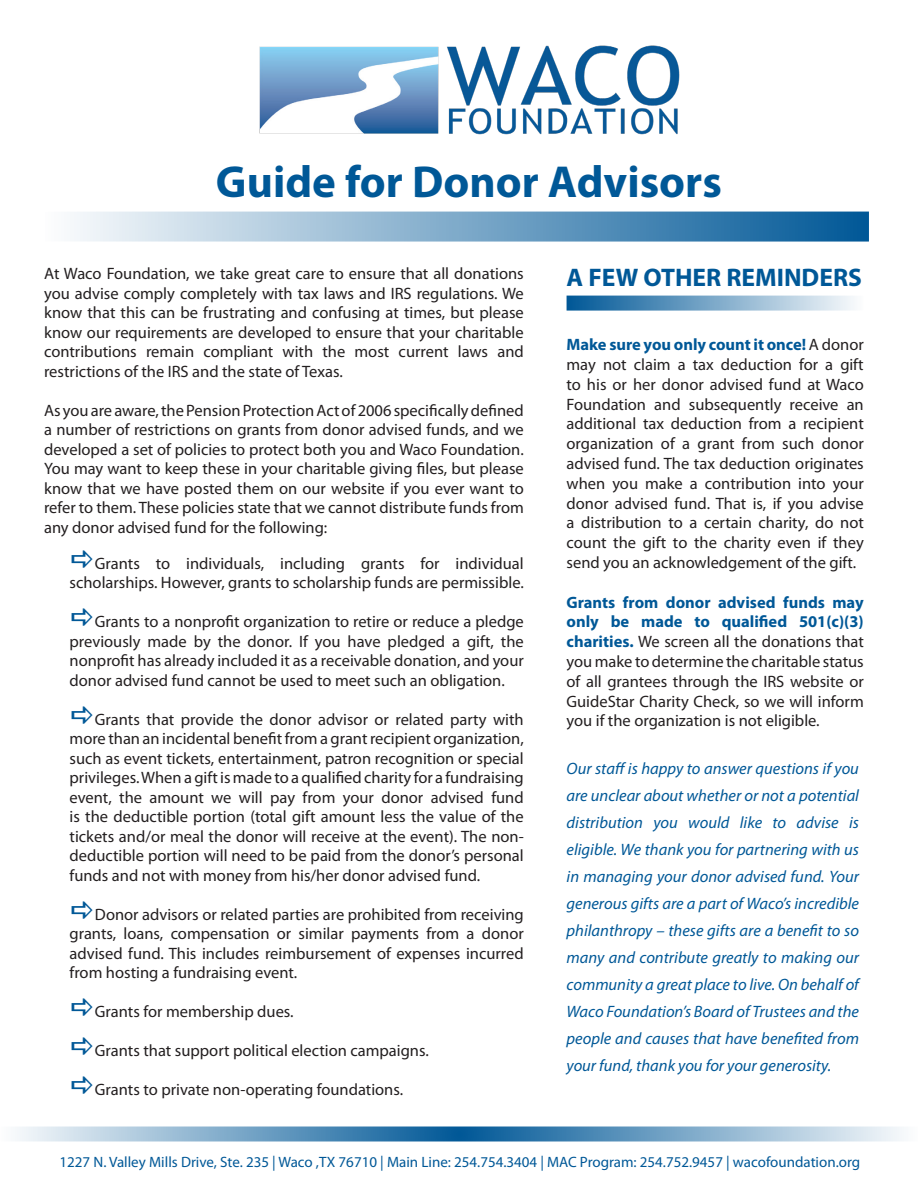
<style>
.page{position:relative;width:918px;height:1188px;background:#fff}
.page>*{position:absolute;margin:0;border:0;box-sizing:border-box;transform-origin:0 0}
.t1{font:700 45px "Myriad Pro";color:#005897}
.t2{font:700 25.5px "Myriad Pro";color:#005897}
.t3{font:16.5px/19.5px "Myriad Pro";color:#231f20;text-align:justify}
.t4{font:italic 16.5px/27px "Myriad Pro";color:#005897;text-align:justify}
.t5{font:15px "Myriad Pro";color:#005897}
.s1{font-weight:700;color:#005897}
</style>
<div class="page">
<div style="left:44px;top:212px;width:825px;height:30px;background:linear-gradient(to right,#fdfdfe,#005897)"></div>
<svg style="left:17px;top:1126px;width:885px;height:16px;background:#82accb"></svg>
<svg style="left:567px;top:296px;width:287px;height:15px;background:#7da9c9"></svg>
<img style="left:259px;top:45px;width:421px;height:90px">
<p class="t1" style="left:216px;top:153px;width:507px">Guide for Donor Advisors</p>
<p class="t3" style="left:44px;top:264px;width:481px">At Waco Foundation, we take great care to ensure that all donations you advise comply completely with tax laws and IRS regulations. We know that this can be frustrating and confusing at times, but please know our requirements are developed to ensure that your charitable contributions remain compliant with the most current laws and restrictions of the IRS and the state of Texas.</p>
<p class="t3" style="left:44px;top:400px;width:481px">As you are aware, the Pension Protection Act of 2006 specifically defined a number of restrictions on grants from donor advised funds, and we developed a set of policies to protect both you and Waco Foundation.<br>You may want to keep these in your charitable giving files, but please know that we have posted them on our website if you ever want to refer to them. These policies state that we cannot distribute funds from any donor advised fund for the following:</p>
<p class="t3" style="left:70px;top:553px;width:456px;text-align:right">Grants to individuals, including grants for individual scholarships. However, grants to scholarship funds are permissible.</p>
<p class="t3" style="left:70px;top:612px;width:456px;text-indent:25px">Grants to a nonprofit organization to retire or reduce a pledge previously made by the donor. If you have pledged a gift, the nonprofit has already included it as a receivable donation, and your donor advised fund cannot be used to meet such an obligation.</p>
<p class="t3" style="left:70px;top:709px;width:456px;text-indent:25px">Grants that provide the donor advisor or related party with more than an incidental benefit from a grant recipient organization, such as event tickets, entertainment, patron recognition or special privileges. When a gift is made to a qualified charity for a fundraising event, the amount we will pay from your donor advised fund is the deductible portion (total gift amount less the value of the tickets and/or meal the donor will receive at the event). The non&shy;deductible portion will need to be paid from the donor’s personal funds and not with money from his/her donor advised fund.</p>
<p class="t3" style="left:70px;top:904px;width:456px;text-indent:25px">Donor advisors or related parties are prohibited from receiving grants, loans, compensation or similar payments from a donor advised fund. This includes reimbursement of expenses incurred from hosting a fundraising event.</p>
<p class="t3" style="left:95px;top:1002px;width:200px">Grants for membership dues.</p>
<p class="t3" style="left:95px;top:1041px;width:335px">Grants that support political election campaigns.</p>
<p class="t3" style="left:95px;top:1080px;width:310px">Grants to private non-operating foundations.</p>
<p class="t2" style="left:567px;top:261px;width:297px">A FEW OTHER REMINDERS</p>
<p class="t3" style="left:567px;top:335px;width:299px"><span class="s1">Make sure you only count it once!</span> A donor may not claim a tax deduction for a gift to his or her donor advised fund at Waco Foundation and subsequently receive an additional tax deduction from a recipient organization of a grant from such donor advised fund. The tax deduction originates when you make a contribution into your donor advised fund. That is, if you advise a distribution to a certain charity, do not count the gift to the charity even if they send you an acknowledgement of the gift.</p>
<p class="t3" style="left:567px;top:592px;width:299px"><span class="s1">Grants from donor advised funds may only be made to qualified 501(c)(3) charities.</span> We screen all the donations that you make to determine the charitable status of all grantees through the IRS website or GuideStar Charity Check, so we will inform you if the organization is not eligible.</p>
<p class="t4" style="left:567px;top:754px;width:294px">Our staff is happy to answer questions if you are unclear about whether or not a potential distribution you would like to advise is eligible. We thank you for partnering with us in managing your donor advised fund. Your generous gifts are a part of Waco’s incredible philanthropy – these gifts are a benefit to so many and contribute greatly to making our community a great place to live. On behalf of Waco Foundation’s Board of Trustees and the people and causes that have benefited from your fund, thank you for your generosity.</p>
<p class="t5" style="left:60px;top:1153px;width:802px">1227 N. Valley Mills Drive, Ste. 235 | Waco ,TX 76710 | Main Line: 254.754.3404 | MAC Program: 254.752.9457 | wacofoundation.org</p>
</div>
